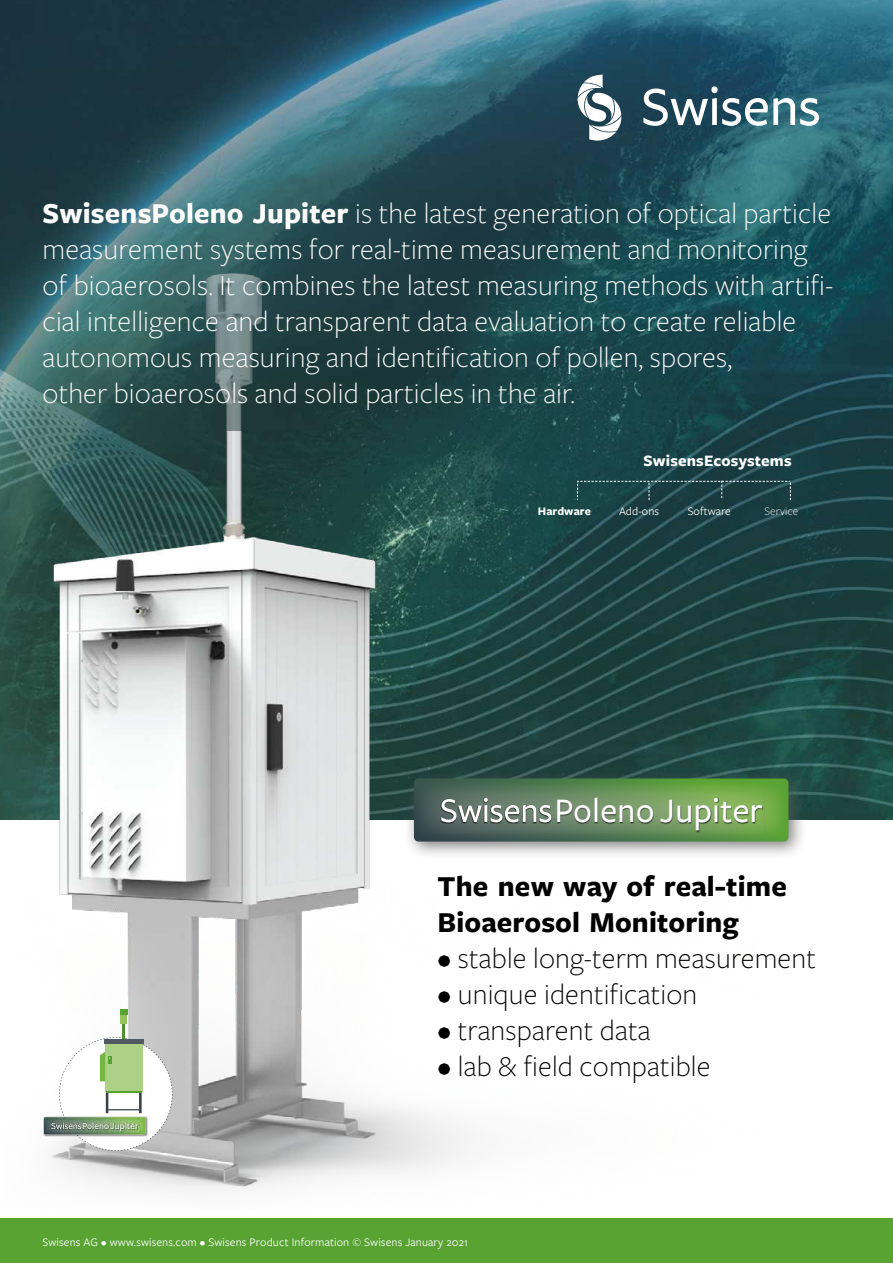
<style>
.page{position:relative;width:893px;height:1263px;background:#fff}
.page>*{position:absolute;margin:0;border:0;box-sizing:border-box;transform-origin:0 0}
.t1{font:500 35.7px "Freight Sans";color:#fff}
.t2{font:300 30px/36px "Freight Sans";letter-spacing:.005em;color:#fff}
.t3{font:300 30px "Freight Sans";letter-spacing:.005em;color:#000}
.t4{font:700 30px/36px "Freight Sans";letter-spacing:.005em;color:#000}
.t5{font:700 16.5px "Freight Sans";letter-spacing:.01em;color:#fff}
.t6{font:12px "Freight Sans";letter-spacing:.01em;color:#fff}
.t7{font:700 12px "Freight Sans";letter-spacing:.005em;color:#fff}
.t8{font:300 12px "Freight Sans";letter-spacing:.005em;color:#fff}
.t9{font:500 9.75px "Freight Sans";color:#fff}
.s1{font-weight:700}
</style>
<div class="page">
<img style="left:0;top:0;width:892px;height:819px">
<img style="left:2px;top:431px;width:756px;height:760px">
<img style="left:172px;top:246px;width:130px;height:185px">
<div style="left:0;top:1218px;width:892px;height:44px;background:#58a332"></div>
<svg style="left:577px;top:75px;width:44px;height:66px"></svg>
<svg style="left:643px;top:86px;width:124px;height:40px"></svg>
<svg style="left:773px;top:98px;width:46px;height:28px"></svg>
<div style="left:403px;top:768px;width:404px;height:92px;background:#575756;opacity:.75"></div>
<img style="left:414px;top:778px;width:374px;height:63px">
<img style="left:440px;top:792px;width:324px;height:40px">
<svg style="left:441px;top:797px;width:110px;height:25px"></svg>
<hr style="left:122px;top:1023px;width:3px;height:15px;background:#508e32">
<div style="left:121px;top:1014px;width:6px;height:9px;background:#93c363"></div>
<div style="left:120px;top:1009px;width:8px;height:5px;background:#58a232"></div>
<img style="left:43px;top:1115px;width:8px;height:21px">
<img style="left:44px;top:1117px;width:7px;height:17px">
<svg style="left:51px;top:1037px;width:121px;height:113px"></svg>
<svg style="left:576px;top:480px;width:215px;height:20px;background:#244a4d"></svg>
<p class="t2" style="left:42px;top:198px;width:792px"><span class="s1">SwisensPoleno Jupiter</span> is the latest generation of optical particle measurement systems for real-time measurement and monitoring of bioaerosols. It combines the latest measuring methods with artifi&shy;cial intelligence and transparent data evaluation to create reliable autonomous measuring and identification of pollen, spores,<br>other bioaerosols and solid particles in the air.</p>
<p class="t5" style="left:643px;top:454px;width:150px">SwisensEcosystems</p>
<p class="t7" style="left:538px;top:506px;width:54px">Hardware</p>
<p class="t6" style="left:619px;top:506px;width:42px">Add-ons</p>
<p class="t6" style="left:687px;top:506px;width:45px">Software</p>
<p class="t8" style="left:764px;top:506px;width:35px">Service</p>
<p class="t1" style="left:554px;top:797px;width:210px">Poleno Jupiter</p>
<p class="t9" style="left:82px;top:1122px;width:58px">Poleno Jupiter</p>
<p class="t4" style="left:437px;top:871px;width:351px">The new way of real-time<br>Bioaerosol Monitoring</p>
<p class="t3" style="left:437px;top:947px;width:380px">• stable long-term measurement</p>
<p class="t3" style="left:437px;top:982px;width:261px">• unique identification</p>
<p class="t3" style="left:437px;top:1018px;width:214px">• transparent data</p>
<p class="t3" style="left:437px;top:1054px;width:274px">• lab &amp; field compatible</p>
<p class="t6" style="left:42px;top:1237px;width:427px">Swisens AG • www.swisens.com • Swisens Product Information © Swisens January 2021</p>
</div>
